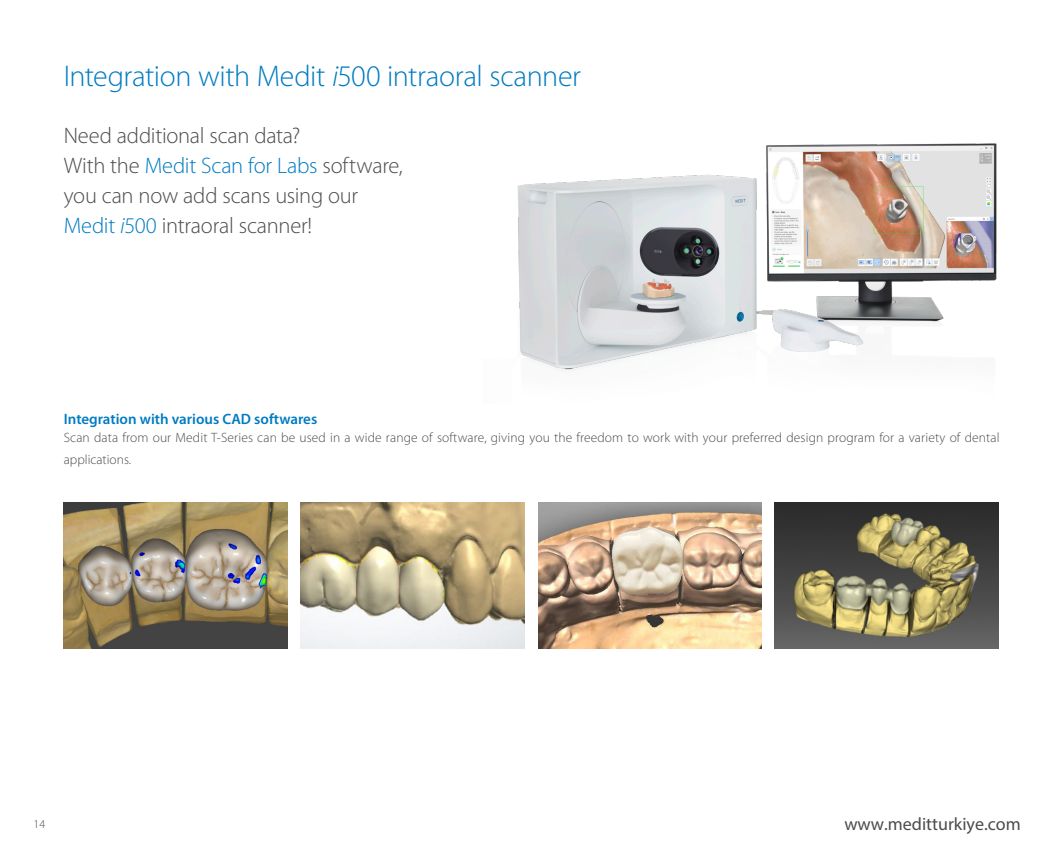
<style>
.page{position:relative;width:1063px;height:851px;background:#fff}
.page>*{position:absolute;margin:0;border:0;box-sizing:border-box;transform-origin:0 0}
.t1{font:300 30px "Myriad Pro";letter-spacing:-.01em;color:#007bc2}
.t2{font:300 22.5px/30px "Myriad Pro";letter-spacing:-.01em;color:#4b4c4d}
.t3{font:18px "Myriad Pro";color:#4b4c4d}
.t4{font:600 15px "Myriad Pro";color:#007bc2}
.t5{font:300 13.5px/21px "Myriad Pro";letter-spacing:.01em;color:#4b4c4d}
.t6{font:300 12px "Myriad Pro";color:#4b4c4d}
.s1{font-style:italic}
.s2{color:#007bc2}
.s3{font-style:italic;color:#007bc2}
</style>
<div class="page">
<img style="left:517px;top:143px;width:480px;height:228px">
<img style="left:64px;top:502px;width:223px;height:146px">
<img style="left:300px;top:502px;width:224px;height:146px">
<img style="left:538px;top:502px;width:224px;height:146px">
<img style="left:775px;top:502px;width:224px;height:146px">
<h1 class="t1" style="left:64px;top:59px;width:519px">Integration with Medit <span class="s1">i</span>500 intraoral scanner</h1>
<h2 class="t2" style="left:64px;top:121px;width:340px">Need additional scan data?<br>With the <span class="s2">Medit Scan for Labs</span> software, you can now add scans using our<br><span class="s2">Medit</span> <span class="s3">i</span><span class="s2">500</span> intraoral scanner!</h2>
<p class="t4" style="left:64px;top:409px;width:255px">Integration with various CAD softwares</p>
<p class="t5" style="left:64px;top:427px;width:937px">Scan data from our Medit T-Series can be used in a wide range of software, giving you the freedom to work with your preferred design program for a variety of dental applications.</p>
<p class="t6" style="left:34px;top:816px;width:13px">14</p>
<h3 class="t3" style="left:844px;top:812px;width:178px">www.meditturkiye.com</h3>
</div>
